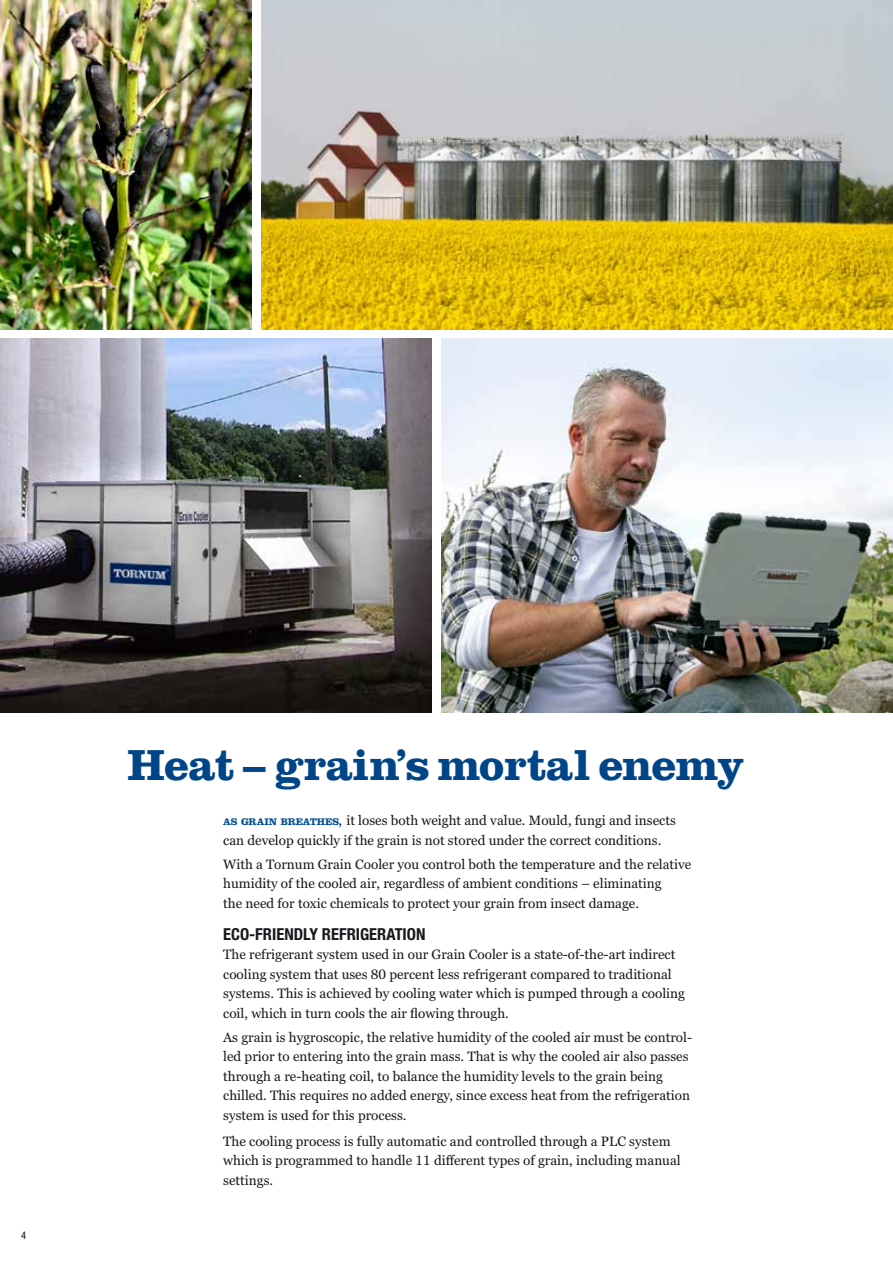
<style>
.page{position:relative;width:893px;height:1263px;background:#fff}
.page>*{position:absolute;margin:0;border:0;box-sizing:border-box;transform-origin:0 0}
.t1{font:700 45px "Clarendon";letter-spacing:-.02em;color:#004588}
.t2{font:700 condensed 16.5px "Helvetica Neue LT Pro";color:#1a171c}
.t3{font:13.5px/19.5px "Georgia Pro";color:#1a171c}
.t4{font:condensed 10.5px "Helvetica Neue LT Pro";color:#1a171c}
.s1{font-family:"Clarendon";font-weight:700;font-size:10.05px;color:#005091}
</style>
<div class="page">
<img style="left:442px;top:338px;width:451px;height:374px">
<img style="left:262px;top:0;width:631px;height:330px">
<img style="left:0;top:0;width:252px;height:330px">
<img style="left:0;top:338px;width:432px;height:374px">
<p class="t4" style="left:21px;top:1229px;width:7px">4</p>
<h1 class="t1" style="left:128px;top:738px;width:619px">Heat – grain’s mortal enemy</h1>
<p class="t3" style="left:223px;top:811px;width:454px"><span class="s1">AS GRAIN BREATHES</span>, it loses both weight and value. Mould, fungi and insects can develop quickly if the grain is not stored under the correct conditions.</p>
<p class="t3" style="left:223px;top:855px;width:470px">With a Tornum Grain Cooler you control both the temperature and the relative humidity of the cooled air, regardless of ambient conditions – eliminating<br>the need for toxic chemicals to protect your grain from insect damage.</p>
<p class="t2" style="left:223px;top:924px;width:204px">ECO-FRIENDLY REFRIGERATION</p>
<p class="t3" style="left:223px;top:945px;width:463px">The refrigerant system used in our Grain Cooler is a state-of-the-art indirect cooling system that uses 80 percent less refrigerant compared to traditional systems. This is achieved by cooling water which is pumped through a cooling coil, which in turn cools the air flowing through.</p>
<p class="t3" style="left:223px;top:1028px;width:470px">As grain is hygroscopic, the relative humidity of the cooled air must be control&shy;led prior to entering into the grain mass. That is why the cooled air also passes through a re-heating coil, to balance the humidity levels to the grain being chilled. This requires no added energy, since excess heat from the refrigeration system is used for this process.</p>
<p class="t3" style="left:223px;top:1132px;width:459px">The cooling process is fully automatic and controlled through a PLC system which is programmed to handle 11 different types of grain, including manual settings.</p>
</div>
